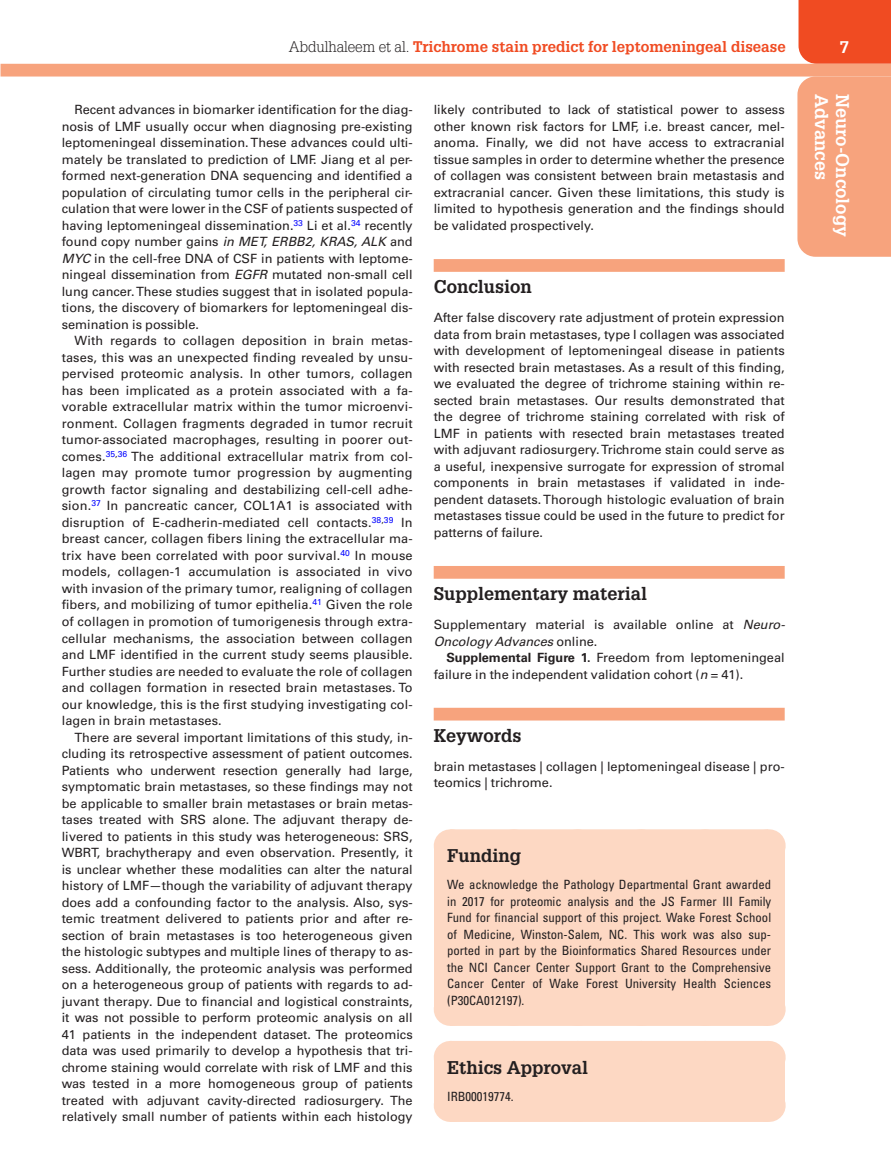
<style>
.page{position:relative;width:891px;height:1175px;background:#fff}
.page>*{position:absolute;margin:0;border:0;box-sizing:border-box;transform-origin:0 0}
.t1{font:700 18px "Glypha LT Std";color:#231f20}
.t2{font:700 18px "Glypha LT Std";color:#fff}
.t3{font:700 16.5px "Glypha LT Std";color:#fff}
.t4{font:700 15px "Glypha LT Std";color:#f04b22}
.t5{font:12.75px/16.5px "Univers LT Std";color:#231f20;text-align:justify}
.t6{font:condensed 12.75px/16.5px "Univers LT Std";color:#231f20;text-align:justify}
.s1{font-weight:300;color:#231f20}
.s2{font-style:italic}
.s3{font-weight:700}
</style>
<div class="page">
<div style="left:799px;top:0;width:92px;height:64px;background:#f04b22"></div>
<div style="left:1px;top:64px;width:890px;height:12px;background:#f7a37d"></div>
<div style="left:797px;top:76px;width:94px;height:181px;background:#f7a37d"></div>
<div style="left:434px;top:259px;width:351px;height:13px;background:#f7a37d"></div>
<div style="left:434px;top:566px;width:351px;height:12px;background:#f7a37d"></div>
<div style="left:434px;top:707px;width:351px;height:13px;background:#f7a37d"></div>
<div style="left:434px;top:846px;width:351px;height:33px;background:#fdd8c3"></div>
<div style="left:450px;top:829px;width:318px;height:33px;background:#fdd8c3"></div>
<svg style="left:516px;top:829px;width:220px;height:1px"></svg>
<hr style="left:768px;top:829px;width:1px;height:33px;background:#fdd8c3">
<div style="left:434px;top:877px;width:351px;height:131px;background:#fdd8c3"></div>
<div style="left:450px;top:992px;width:318px;height:33px;background:#fdd8c3"></div>
<hr style="left:768px;top:992px;width:1px;height:33px;background:#fdd8c3">
<div style="left:434px;top:1058px;width:351px;height:33px;background:#fdd8c3"></div>
<div style="left:450px;top:1040px;width:318px;height:33px;background:#fdd8c3"></div>
<svg style="left:514px;top:1040px;width:222px;height:1px"></svg>
<hr style="left:768px;top:1040px;width:1px;height:33px;background:#fdd8c3">
<div style="left:434px;top:1088px;width:351px;height:16px;background:#fdd8c3"></div>
<div style="left:450px;top:1088px;width:318px;height:33px;background:#fdd8c3"></div>
<hr style="left:768px;top:1088px;width:1px;height:33px;background:#fdd8c3">
<p class="t4" style="left:289px;top:37px;width:498px"><span class="s1">Abdulhaleem et al.</span> Trichrome stain predict for leptomeningeal disease</p>
<p class="t3" style="left:840px;top:37px;width:11px">7</p>
<h1 class="t2" style="left:833px;top:94px;width:88px;rotate:90deg">Advances</h1>
<h1 class="t2" style="left:854px;top:94px;width:145px;rotate:90deg">Neuro-Oncology</h1>
<p class="t5" style="left:62px;top:102px;width:353px;text-indent:13px">Recent advances in biomarker identification for the diag&shy;nosis of LMF usually occur when diagnosing pre-existing leptomeningeal dissemination. These advances could ulti&shy;mately be translated to prediction of LMF. Jiang et al per&shy;formed next-generation DNA sequencing and identified a population of circulating tumor cells in the peripheral cir&shy;culation that were lower in the CSF of patients suspected of having leptomeningeal dissemination.<sup>33</sup> Li et al.<sup>34</sup> recently found copy number gains <span class="s2">in MET, ERBB2, KRAS, ALK</span> and <span class="s2">MYC</span> in the cell-free DNA of CSF in patients with leptome&shy;ningeal dissemination from <span class="s2">EGFR</span> mutated non-small cell lung cancer. These studies suggest that in isolated popula&shy;tions, the discovery of biomarkers for leptomeningeal dis&shy;semination is possible.</p>
<p class="t5" style="left:62px;top:333px;width:353px;text-indent:13px">With regards to collagen deposition in brain metas&shy;tases, this was an unexpected finding revealed by unsu&shy;pervised proteomic analysis. In other tumors, collagen has been implicated as a protein associated with a fa&shy;vorable extracellular matrix within the tumor microenvi&shy;ronment. Collagen fragments degraded in tumor recruit tumor-associated macrophages, resulting in poorer out&shy;comes.<sup>35</sup><sup>,</sup><sup>36</sup> The additional extracellular matrix from col&shy;lagen may promote tumor progression by augmenting growth factor signaling and destabilizing cell-cell adhe&shy;sion.<sup>37</sup> In pancreatic cancer, COL1A1 is associated with disruption of E-cadherin-mediated cell contacts.<sup>38</sup><sup>,</sup><sup>39</sup> In breast cancer, collagen fibers lining the extracellular ma&shy;trix have been correlated with poor survival.<sup>40</sup> In mouse models, collagen-1 accumulation is associated in vivo with invasion of the primary tumor, realigning of collagen fibers, and mobilizing of tumor epithelia.<sup>41</sup> Given the role of collagen in promotion of tumorigenesis through extra&shy;cellular mechanisms, the association between collagen and LMF identified in the current study seems plausible.<br>Further studies are needed to evaluate the role of collagen and collagen formation in resected brain metastases. To our knowledge, this is the first studying investigating col&shy;lagen in brain metastases.</p>
<p class="t5" style="left:62px;top:729px;width:353px;text-indent:13px">There are several important limitations of this study, in&shy;cluding its retrospective assessment of patient outcomes.<br>Patients who underwent resection generally had large, symptomatic brain metastases, so these findings may not be applicable to smaller brain metastases or brain metas&shy;tases treated with SRS alone. The adjuvant therapy de&shy;livered to patients in this study was heterogeneous: SRS, WBRT, brachytherapy and even observation. Presently, it is unclear whether these modalities can alter the natural history of LMF—though the variability of adjuvant therapy does add a confounding factor to the analysis. Also, sys&shy;temic treatment delivered to patients prior and after re&shy;section of brain metastases is too heterogeneous given the histologic subtypes and multiple lines of therapy to as&shy;sess. Additionally, the proteomic analysis was performed on a heterogeneous group of patients with regards to ad&shy;juvant therapy. Due to financial and logistical constraints, it was not possible to perform proteomic analysis on all 41 patients in the independent dataset. The proteomics data was used primarily to develop a hypothesis that tri&shy;chrome staining would correlate with risk of LMF and this was tested in a more homogeneous group of patients treated with adjuvant cavity-directed radiosurgery. The relatively small number of patients within each histology</p>
<p class="t5" style="left:434px;top:102px;width:353px">likely contributed to lack of statistical power to assess other known risk factors for LMF, i.e. breast cancer, mel&shy;anoma. Finally, we did not have access to extracranial tissue samples in order to determine whether the presence of collagen was consistent between brain metastasis and extracranial cancer. Given these limitations, this study is limited to hypothesis generation and the findings should be validated prospectively.</p>
<h1 class="t1" style="left:434px;top:275px;width:100px">Conclusion</h1>
<p class="t5" style="left:434px;top:309px;width:353px">After false discovery rate adjustment of protein expression data from brain metastases, type I collagen was associated with development of leptomeningeal disease in patients with resected brain metastases. As a result of this finding, we evaluated the degree of trichrome staining within re&shy;sected brain metastases. Our results demonstrated that the degree of trichrome staining correlated with risk of LMF in patients with resected brain metastases treated with adjuvant radiosurgery. Trichrome stain could serve as a useful, inexpensive surrogate for expression of stromal components in brain metastases if validated in inde&shy;pendent datasets. Thorough histologic evaluation of brain metastases tissue could be used in the future to predict for patterns of failure.</p>
<h1 class="t1" style="left:434px;top:582px;width:215px">Supplementary material</h1>
<p class="t5" style="left:434px;top:616px;width:353px">Supplementary material is available online at <span class="s2">Neuro-<br>Oncology Advances</span> online.</p>
<p class="t5" style="left:434px;top:649px;width:352px;text-indent:13px"><span class="s3">Supplemental Figure 1.</span> Freedom from leptomeningeal failure in the independent validation cohort (<span class="s2">n</span> = 41).</p>
<h1 class="t1" style="left:434px;top:724px;width:89px">Keywords</h1>
<p class="t5" style="left:434px;top:758px;width:353px">brain metastases | collagen | leptomeningeal disease | pro&shy;teomics | trichrome.</p>
<h1 class="t1" style="left:447px;top:844px;width:76px">Funding</h1>
<p class="t6" style="left:447px;top:876px;width:326px">We acknowledge the Pathology Departmental Grant awarded in 2017 for proteomic analysis and the JS Farmer III Family Fund for financial support of this project. Wake Forest School of Medicine, Winston-Salem, NC. This work was also sup&shy;ported in part by the Bioinformatics Shared Resources under the NCI Cancer Center Support Grant to the Comprehensive Cancer Center of Wake Forest University Health Sciences (P30CA012197).</p>
<h1 class="t1" style="left:447px;top:1056px;width:142px">Ethics Approval</h1>
<p class="t6" style="left:447px;top:1088px;width:68px">IRB00019774.</p>
</div>
